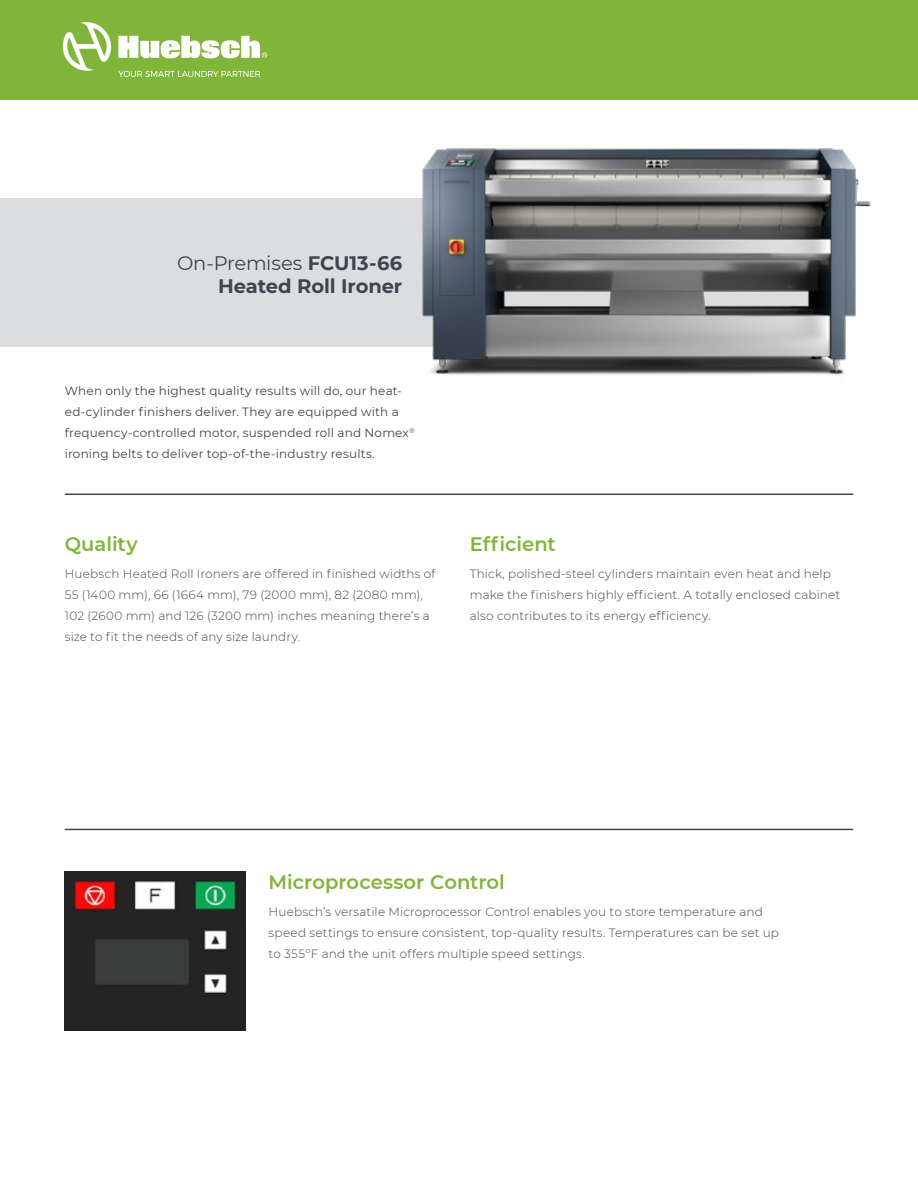
<style>
.page{position:relative;width:918px;height:1188px;background:#fff}
.page>*{position:absolute;margin:0;border:0;box-sizing:border-box;transform-origin:0 0}
.t1{font:600 19.5px "Montserrat";color:#80b539}
.t2{font:700 19.5px/23.4px "Montserrat";letter-spacing:-.005em;color:#3f454f;text-align:right}
.t3{font:300 12px/21px "Montserrat";letter-spacing:.015em;color:#3f454f}
.t4{font:12px/21px "Montserrat";letter-spacing:.015em;color:#3f454f}
.s1{font-weight:400}
</style>
<div class="page">
<div style="left:0;top:0;width:918px;height:99px;background:#80b539"></div>
<div style="left:0;top:198px;width:837px;height:149px;background:#dcddde"></div>
<svg style="left:63px;top:22px;width:49px;height:49px"></svg>
<svg style="left:118px;top:36px;width:149px;height:22px"></svg>
<svg style="left:118px;top:71px;width:142px;height:6px"></svg>
<img style="left:369px;top:148px;width:502px;height:347px">
<hr style="left:65px;top:494px;width:788px;height:1px;background:#3f454f">
<hr style="left:65px;top:829px;width:788px;height:1px;background:#3f454f">
<img style="left:65px;top:872px;width:181px;height:159px">
<h1 class="t2" style="left:177px;top:250px;width:227px"><span class="s1">On-Premises</span> FCU13-66<br>Heated Roll Ironer</h1>
<p class="t4" style="left:65px;top:380px;width:352px">When only the highest quality results will do, our heat&shy;ed-cylinder finishers deliver. They are equipped with a frequency-controlled motor, suspended roll and Nomex<sup>® </sup>ironing belts to deliver top-of-the-industry results.</p>
<h1 class="t1" style="left:65px;top:531px;width:74px">Quality</h1>
<p class="t3" style="left:65px;top:563px;width:372px">Huebsch Heated Roll Ironers are offered in finished widths of 55 (1400 mm), 66 (1664 mm), 79 (2000 mm), 82 (2080 mm), 102 (2600 mm) and 126 (3200 mm) inches meaning there’s a size to fit the needs of any size laundry.</p>
<h1 class="t1" style="left:470px;top:531px;width:88px">Efficient</h1>
<p class="t3" style="left:470px;top:563px;width:372px">Thick, polished-steel cylinders maintain even heat and help make the finishers highly efficient. A totally enclosed cabinet also contributes to its energy efficiency.</p>
<h1 class="t1" style="left:269px;top:869px;width:238px">Microprocessor Control</h1>
<p class="t3" style="left:269px;top:901px;width:512px">Huebsch’s versatile Microprocessor Control enables you to store temperature and speed settings to ensure consistent, top-quality results. Temperatures can be set up to 355ºF and the unit offers multiple speed settings.</p>
</div>
